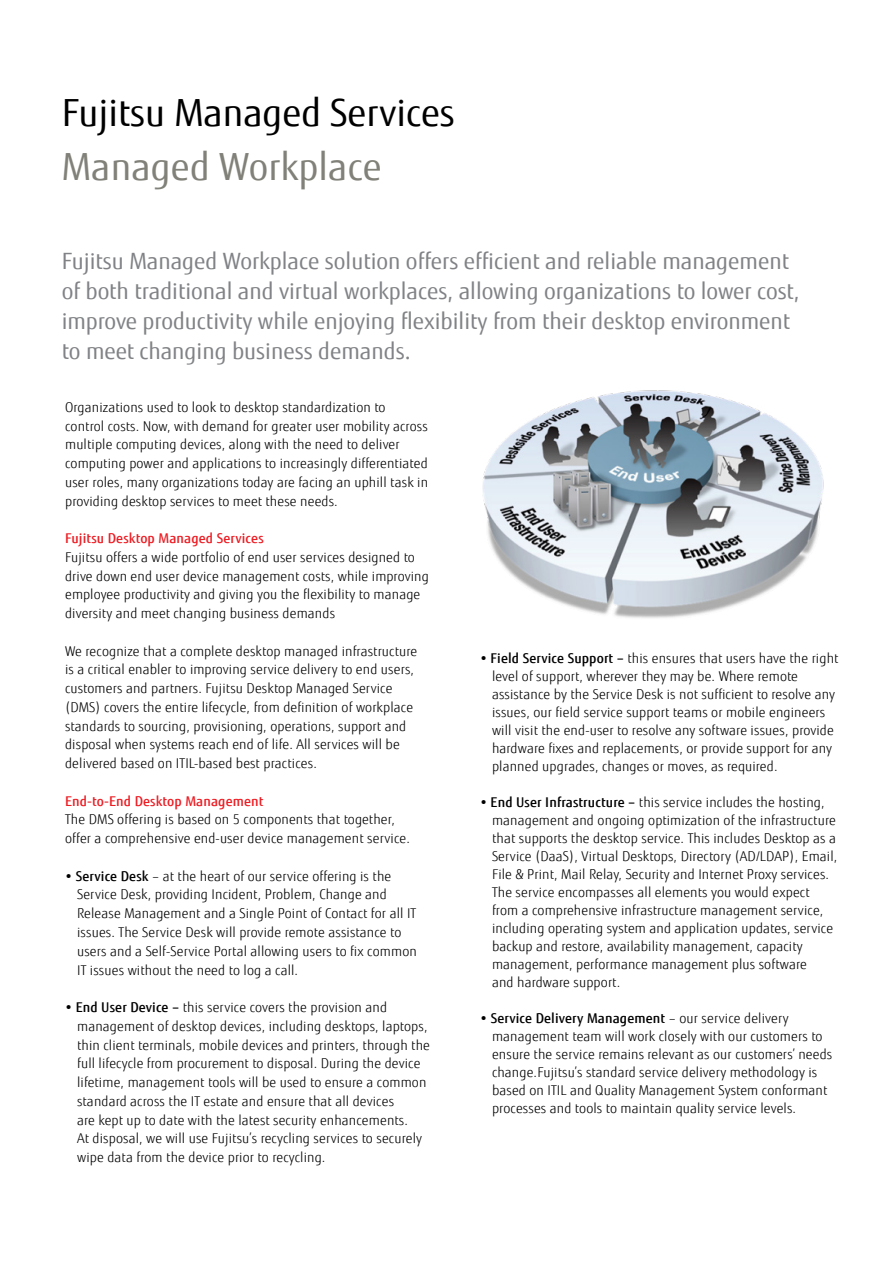
<style>
.page{position:relative;width:893px;height:1263px;background:#fff}
.page>*{position:absolute;margin:0;border:0;box-sizing:border-box;transform-origin:0 0}
.t1{font:37.5px "Fujitsu Sans";color:#000}
.t2{font:37.5px "Fujitsu Sans";letter-spacing:.005em;color:#818179}
.t3{font:22.5px/30px "Fujitsu Sans";color:#808285}
.t4{font:300 13.5px/18.8px "Fujitsu Sans";letter-spacing:.01em;color:#000}
.t5{font:500 13.5px "Fujitsu Sans";letter-spacing:.01em;color:#ed1d24}
.s1{font-weight:500}
</style>
<div class="page">
<img style="left:482px;top:390px;width:342px;height:228px">
<h1 class="t1" style="left:62px;top:90px;width:395px">Fujitsu Managed Services</h1>
<h1 class="t2" style="left:62px;top:144px;width:321px">Managed Workplace</h1>
<p class="t3" style="left:62px;top:246px;width:739px">Fujitsu Managed Workplace solution offers efficient and reliable management of both traditional and virtual workplaces, allowing organizations to lower cost, improve productivity while enjoying flexibility from their desktop environment to meet changing business demands.</p>
<p class="t4" style="left:65px;top:398px;width:364px">Organizations used to look to desktop standardization to control costs. Now, with demand for greater user mobility across multiple computing devices, along with the need to deliver computing power and applications to increasingly differentiated user roles, many organizations today are facing an uphill task in providing desktop services to meet these needs.</p>
<p class="t5" style="left:65px;top:530px;width:200px">Fujitsu Desktop Managed Services</p>
<p class="t4" style="left:65px;top:548px;width:365px">Fujitsu offers a wide portfolio of end user services designed to drive down end user device management costs, while improving employee productivity and giving you the flexibility to manage diversity and meet changing business demands</p>
<p class="t4" style="left:65px;top:642px;width:354px">We recognize that a complete desktop managed infrastructure is a critical enabler to improving service delivery to end users, customers and partners. Fujitsu Desktop Managed Service (DMS) covers the entire lifecycle, from definition of workplace standards to sourcing, provisioning, operations, support and disposal when systems reach end of life. All services will be delivered based on ITIL-based best practices.</p>
<p class="t5" style="left:65px;top:792px;width:200px">End-to-End Desktop Management</p>
<p class="t4" style="left:65px;top:810px;width:346px">The DMS offering is based on 5 components that together, offer a comprehensive end-user device management service.</p>
<p class="t4" style="left:77px;top:867px;width:341px;text-indent:-12px"><span class="s1">• Service Desk</span> – at the heart of our service offering is the Service Desk, providing Incident, Problem, Change and Release Management and a Single Point of Contact for all IT issues. The Service Desk will provide remote assistance to users and a Self-Service Portal allowing users to fix common IT issues without the need to log a call.</p>
<p class="t4" style="left:77px;top:998px;width:354px;text-indent:-12px"><span class="s1">• End User Device –</span> this service covers the provision and management of desktop devices, including desktops, laptops, thin client terminals, mobile devices and printers, through the full lifecycle from procurement to disposal. During the device lifetime, management tools will be used to ensure a common standard across the IT estate and ensure that all devices<br>are kept up to date with the latest security enhancements.<br>At disposal, we will use Fujitsu’s recycling services to securely wipe data from the device prior to recycling.</p>
<p class="t4" style="left:492px;top:649px;width:348px;line-height:18px;text-indent:-12px"><span class="s1">• Field Service Support –</span> this ensures that users have the right level of support, wherever they may be. Where remote assistance by the Service Desk is not sufficient to resolve any issues, our field service support teams or mobile engineers will visit the end-user to resolve any software issues, provide hardware fixes and replacements, or provide support for any planned upgrades, changes or moves, as required.</p>
<p class="t4" style="left:492px;top:793px;width:347px;line-height:18px;text-indent:-12px"><span class="s1">• End User Infrastructure –</span> this service includes the hosting, management and ongoing optimization of the infrastructure that supports the desktop service. This includes Desktop as a Service (DaaS), Virtual Desktops, Directory (AD/LDAP), Email, File &amp; Print, Mail Relay, Security and Internet Proxy services.<br>The service encompasses all elements you would expect from a comprehensive infrastructure management service, including operating system and application updates, service backup and restore, availability management, capacity management, performance management plus software<br>and hardware support.</p>
<p class="t4" style="left:492px;top:1009px;width:342px;line-height:18px;text-indent:-12px"><span class="s1">• Service Delivery Management</span> – our service delivery management team will work closely with our customers to ensure the service remains relevant as our customers’ needs change.Fujitsu’s standard service delivery methodology is based on ITIL and Quality Management System conformant processes and tools to maintain quality service levels.</p>
</div>
